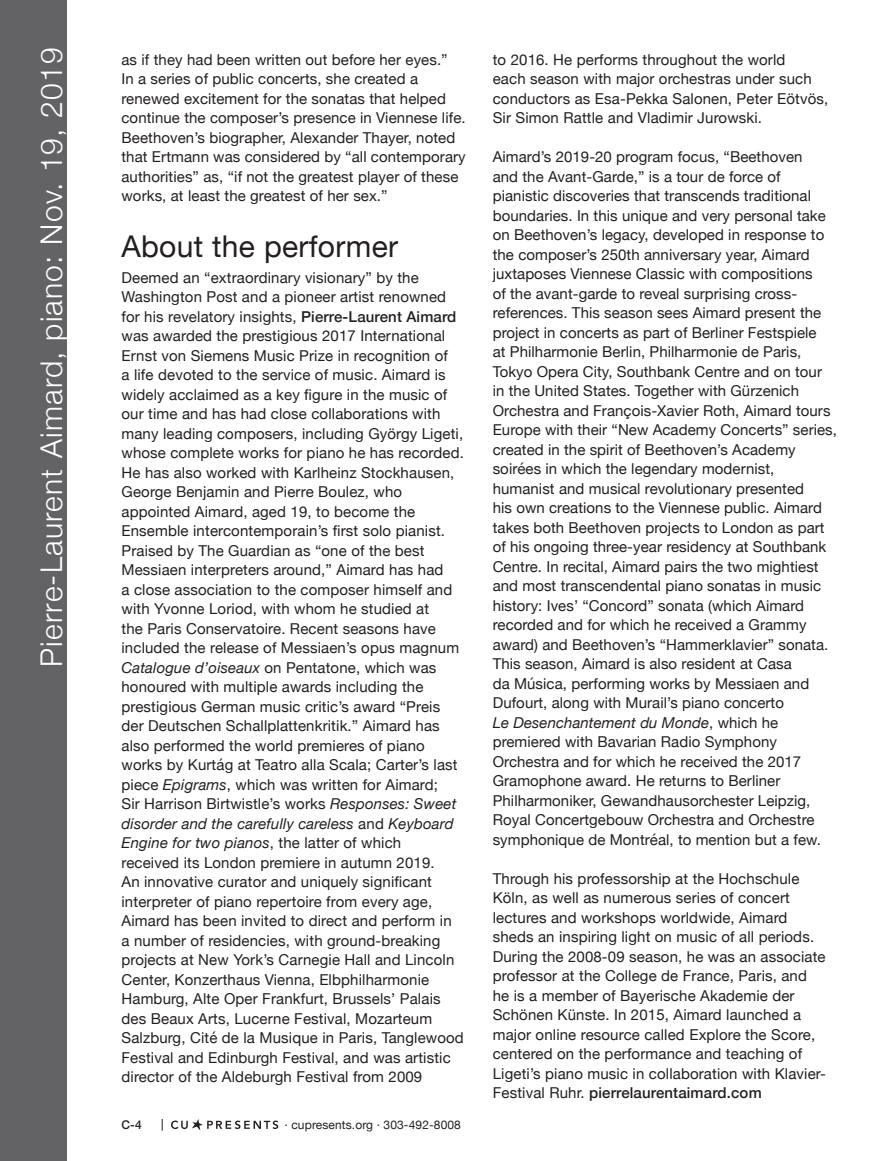
<style>
.page{position:relative;width:891px;height:1161px;background:#fff}
.page>*{position:absolute;margin:0;border:0;box-sizing:border-box;transform-origin:0 0}
.t1{font:300 30px "Helvetica Neue";letter-spacing:.04em;color:#fff}
.t2{font:30px "Helvetica Neue";letter-spacing:.01em;color:#231f20}
.t3{font:15px/19.5px "Helvetica Neue";letter-spacing:.01em;color:#231f20}
.t4{font:12px "Helvetica Neue";letter-spacing:.01em;color:#231f20}
.t5{font:500 12px "Helvetica Neue";color:#231f20}
.s1{font-weight:500}
.s2{font-style:italic}
</style>
<div class="page">
<div style="left:0;top:0;width:68px;height:1161px;background:#636366"></div>
<svg style="left:162px;top:1119px;width:1px;height:12px"></svg>
<svg style="left:171px;top:1119px;width:107px;height:12px"></svg>
<h1 class="t1" style="left:27px;top:667px;width:621px;rotate:-90deg">Pierre-Laurent Aimard, piano: Nov. 19, 2019</h1>
<p class="t3" style="left:122px;top:50px;width:346px">as if they had been written out before her eyes.”<br>In a series of public concerts, she created a renewed excitement for the sonatas that helped continue the composer’s presence in Viennese life.<br>Beethoven’s biographer, Alexander Thayer, noted that Ertmann was considered by “all contemporary authorities” as, “if not the greatest player of these works, at least the greatest of her sex.”</p>
<h1 class="t2" style="left:122px;top:224px;width:278px">About the performer</h1>
<p class="t3" style="left:122px;top:269px;width:344px">Deemed an “extraordinary visionary” by the Washington Post and a pioneer artist renowned for his revelatory insights, <span class="s1">Pierre-Laurent Aimard </span>was awarded the prestigious 2017 International Ernst von Siemens Music Prize in recognition of<br>a life devoted to the service of music. Aimard is widely acclaimed as a key figure in the music of our time and has had close collaborations with many leading composers, including György Ligeti, whose complete works for piano he has recorded.<br>He has also worked with Karlheinz Stockhausen, George Benjamin and Pierre Boulez, who appointed Aimard, aged 19, to become the Ensemble intercontemporain’s first solo pianist.<br>Praised by The Guardian as “one of the best Messiaen interpreters around,” Aimard has had<br>a close association to the composer himself and with Yvonne Loriod, with whom he studied at<br>the Paris Conservatoire. Recent seasons have included the release of Messiaen’s opus magnum <span class="s2">Catalogue d’oiseaux</span> on Pentatone, which was honoured with multiple awards including the prestigious German music critic’s award “Preis der Deutschen Schallplattenkritik.” Aimard has also performed the world premieres of piano works by Kurtág at Teatro alla Scala; Carter’s last piece <span class="s2">Epigrams</span>, which was written for Aimard;<br>Sir Harrison Birtwistle’s works <span class="s2">Responses: Sweet disorder and the carefully careless</span> and <span class="s2">Keyboard Engine for two pianos</span>, the latter of which<br>received its London premiere in autumn 2019.<br>An innovative curator and uniquely significant interpreter of piano repertoire from every age, Aimard has been invited to direct and perform in<br>a number of residencies, with ground-breaking projects at New York’s Carnegie Hall and Lincoln Center, Konzerthaus Vienna, Elbphilharmonie Hamburg, Alte Oper Frankfurt, Brussels’ Palais des Beaux Arts, Lucerne Festival, Mozarteum Salzburg, Cité de la Musique in Paris, Tanglewood Festival and Edinburgh Festival, and was artistic director of the Aldeburgh Festival from 2009</p>
<p class="t5" style="left:122px;top:1115px;width:22px">C-4</p>
<p class="t4" style="left:285px;top:1116px;width:178px">· cupresents.org · 303-492-8008</p>
<p class="t3" style="left:493px;top:50px;width:337px">to 2016. He performs throughout the world<br>each season with major orchestras under such conductors as Esa-Pekka Salonen, Peter Eötvös, Sir Simon Rattle and Vladimir Jurowski.</p>
<p class="t3" style="left:493px;top:148px;width:346px">Aimard’s 2019-20 program focus, “Beethoven<br>and the Avant-Garde,” is a tour de force of pianistic discoveries that transcends traditional boundaries. In this unique and very personal take on Beethoven’s legacy, developed in response to the composer’s 250th anniversary year, Aimard juxtaposes Viennese Classic with compositions<br>of the avant-garde to reveal surprising cross&shy;references. This season sees Aimard present the project in concerts as part of Berliner Festspiele<br>at Philharmonie Berlin, Philharmonie de Paris, Tokyo Opera City, Southbank Centre and on tour in the United States. Together with Gürzenich Orchestra and François-Xavier Roth, Aimard tours Europe with their “New Academy Concerts” series, created in the spirit of Beethoven’s Academy soirées in which the legendary modernist, humanist and musical revolutionary presented<br>his own creations to the Viennese public. Aimard takes both Beethoven projects to London as part of his ongoing three-year residency at Southbank Centre. In recital, Aimard pairs the two mightiest and most transcendental piano sonatas in music history: Ives’ “Concord” sonata (which Aimard recorded and for which he received a Grammy award) and Beethoven’s “Hammerklavier” sonata.<br>This season, Aimard is also resident at Casa<br>da Música, performing works by Messiaen and Dufourt, along with Murail’s piano concerto<br><span class="s2">Le Desenchantement du Monde</span>, which he premiered with Bavarian Radio Symphony Orchestra and for which he received the 2017<br>Gramophone award. He returns to Berliner Philharmoniker, Gewandhausorchester Leipzig, Royal Concertgebouw Orchestra and Orchestre symphonique de Montréal, to mention but a few.</p>
<p class="t3" style="left:493px;top:869px;width:335px">Through his professorship at the Hochschule Köln, as well as numerous series of concert lectures and workshops worldwide, Aimard sheds an inspiring light on music of all periods.<br>During the 2008-09 season, he was an associate professor at the College de France, Paris, and he is a member of Bayerische Akademie der Schönen Künste. In 2015, Aimard launched a major online resource called Explore the Score, centered on the performance and teaching of Ligeti’s piano music in collaboration with Klavier-Festival Ruhr. <span class="s1">pierrelaurentaimard.com</span></p>
</div>
